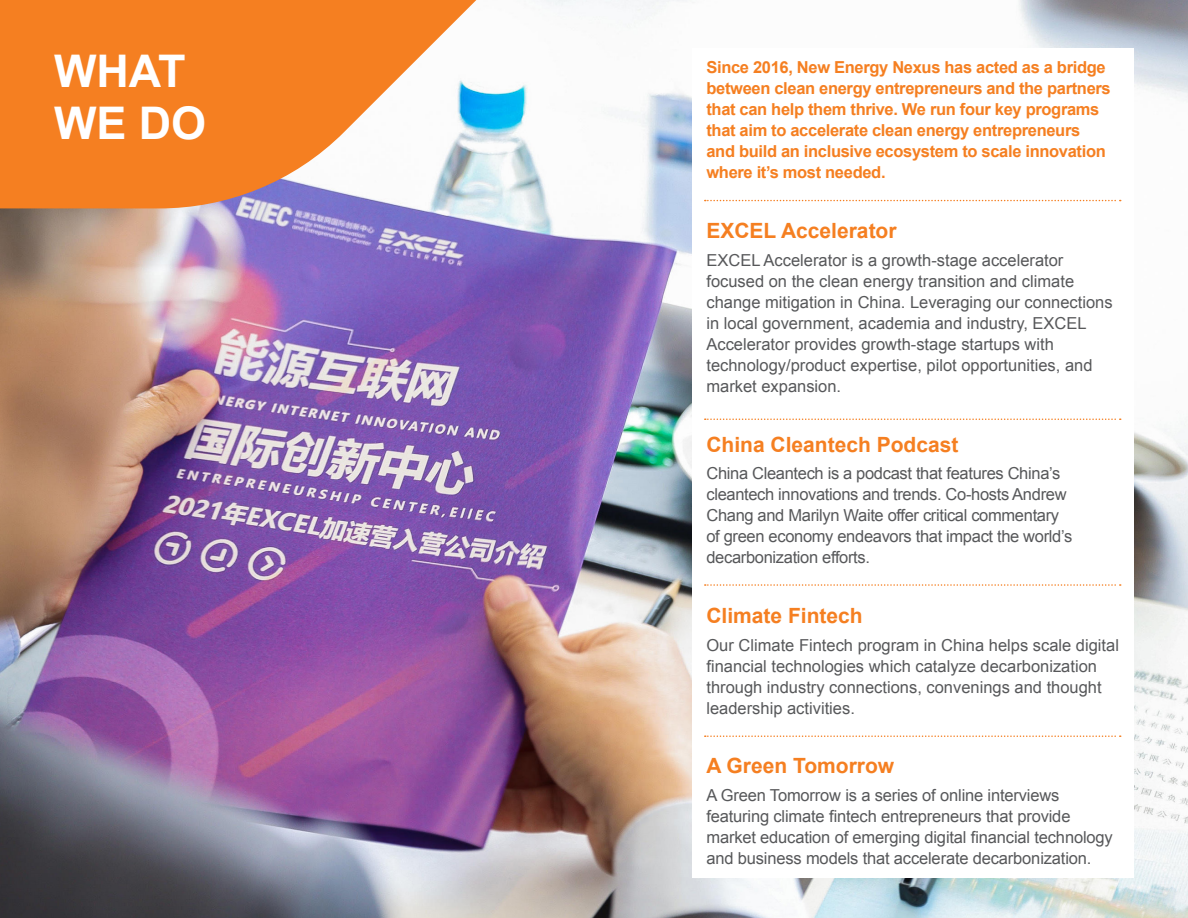
<style>
.page{position:relative;width:1188px;height:918px;background:#fff}
.page>*{position:absolute;margin:0;border:0;box-sizing:border-box;transform-origin:0 0}
.body{font:700 45px "Arial";color:#fff}
.subhead{font:700 21px "Arial";color:#f57f21}
.body-2{font:16.5px/21px "Arial";color:#57585a}
.body-3{font:700 16.5px/21px "Arial";letter-spacing:-.02em;color:#f57f21}
.body-4{font:16.5px/21px "Arial";letter-spacing:-.02em;color:#57585a}
</style>
<div class="page">
<img style="left:0;top:0;width:1188px;height:918px">
<svg style="left:0;top:0;width:529px;height:208px;fill:#f57f21"></svg>
<div style="left:693px;top:48px;width:441px;height:830px;background:#fff"></div>
<svg style="left:705px;top:200px;width:416px;height:1px"></svg>
<svg style="left:705px;top:418px;width:416px;height:2px"></svg>
<svg style="left:705px;top:584px;width:416px;height:2px"></svg>
<svg style="left:705px;top:735px;width:416px;height:2px"></svg>
<p class="body" style="left:54px;top:41px;width:133px">WHAT</p>
<p class="body" style="left:54px;top:93px;width:154px">WE DO</p>
<p class="body-3" style="left:706px;top:58px;width:406px">Since 2016, New Energy Nexus has acted as a bridge between clean energy entrepreneurs and the partners that can help them thrive. We run four key programs that aim to accelerate clean energy entrepreneurs and build an inclusive ecosystem to scale innovation where it’s most needed.</p>
<p class="subhead" style="left:706px;top:217px;width:192px">EXCEL Accelerator</p>
<p class="body-2" style="left:706px;top:250px;width:408px">EXCEL Accelerator is a growth-stage accelerator focused on the clean energy transition and climate change mitigation in China. Leveraging our connections in local government, academia and industry, EXCEL Accelerator provides growth-stage startups with technology/product expertise, pilot opportunities, and market expansion.</p>
<p class="subhead" style="left:706px;top:430px;width:254px">China Cleantech Podcast</p>
<p class="body-4" style="left:706px;top:463px;width:367px">China Cleantech is a podcast that features China’s cleantech innovations and trends. Co-hosts Andrew Chang and Marilyn Waite offer critical commentary of green economy endeavors that impact the world’s decarbonization efforts.</p>
<p class="subhead" style="left:706px;top:602px;width:158px">Climate Fintech</p>
<p class="body-2" style="left:706px;top:635px;width:414px">Our Climate Fintech program in China helps scale digital financial technologies which catalyze decarbonization through industry connections, convenings and thought leadership activities.</p>
<p class="subhead" style="left:706px;top:752px;width:189px">A Green Tomorrow</p>
<p class="body-2" style="left:706px;top:785px;width:408px">A Green Tomorrow is a series of online interviews featuring climate fintech entrepreneurs that provide market education of emerging digital financial technology and business models that accelerate decarbonization.</p>
</div>
